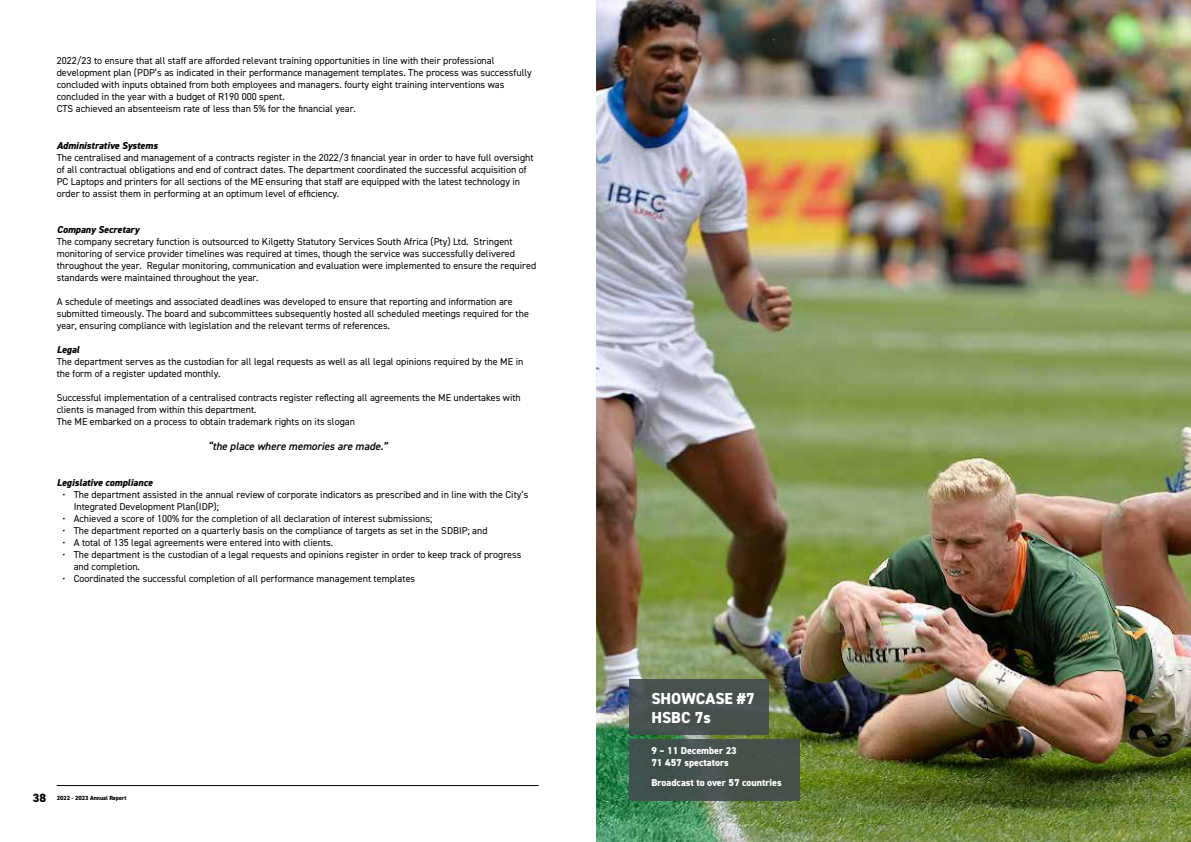
<style>
.page{position:relative;width:1191px;height:842px;background:#fff}
.page>*{position:absolute;margin:0;border:0;box-sizing:border-box;transform-origin:0 0}
.t1{font:800 16px/19.2px "DIN2014";color:#fff}
.t2{font:italic 600 11px "DIN2014";color:#000}
.t3{font:10px/12px "DIN2014";color:#000}
.t4{font:italic 800 10px "DIN2014";color:#000}
.t5{font:800 10px/12px "DIN2014";color:#fff}
.t6{font:800 6px "DIN2014";color:#000}
.s1{font-size:12px}
</style>
<div class="page">
<img style="left:596px;top:0;width:595px;height:842px">
<div style="left:629px;top:679px;width:139px;height:56px;background:#434b4e"></div>
<div style="left:629px;top:739px;width:171px;height:62px;background:#434b4e"></div>
<hr style="left:57px;top:785px;width:482px;height:1px;background:#000">
<p class="t3" style="left:57px;top:55px;width:477px">2022/23 to ensure that all staff are afforded relevant training opportunities in line with their professional development plan (PDP’s as indicated in their performance management templates. The process was successfully concluded with inputs obtained from both employees and managers. fourty eight training interventions was concluded in the year with a budget of R190 000 spent.<br>CTS achieved an absenteeism rate of less than 5% for the financial year.</p>
<p class="t4" style="left:57px;top:138px;width:102px">Administrative Systems</p>
<p class="t3" style="left:57px;top:151px;width:478px">The centralised and management of a contracts register in the 2022/3 financial year in order to have full oversight of all contractual obligations and end of contract dates. The department coordinated the successful acquisition of PC Laptops and printers for all sections of the ME ensuring that staff are equipped with the latest technology in order to assist them in performing at an optimum level of efficiency.</p>
<p class="t4" style="left:57px;top:222px;width:84px">Company Secretary</p>
<p class="t3" style="left:57px;top:235px;width:481px">The company secretary function is outsourced to Kilgetty Statutory Services South Africa (Pty) Ltd. Stringent monitoring of service provider timelines was required at times, though the service was successfully delivered throughout the year. Regular monitoring, communication and evaluation were implemented to ensure the required standards were maintained throughout the year.</p>
<p class="t3" style="left:57px;top:295px;width:474px">A schedule of meetings and associated deadlines was developed to ensure that reporting and information are submitted timeously. The board and subcommittees subsequently hosted all scheduled meetings required for the year, ensuring compliance with legislation and the relevant terms of references.</p>
<p class="t4" style="left:57px;top:342px;width:24px">Legal</p>
<p class="t3" style="left:57px;top:355px;width:468px">The department serves as the custodian for all legal requests as well as all legal opinions required by the ME in the form of a register updated monthly.</p>
<p class="t3" style="left:57px;top:391px;width:465px">Successful implementation of a centralised contracts register reflecting all agreements the ME undertakes with clients is managed from within this department.<br>The ME embarked on a process to obtain trademark rights on its slogan</p>
<p class="t2" style="left:208px;top:439px;width:180px">“the place where memories are made.”</p>
<p class="t4" style="left:57px;top:476px;width:97px">Legislative compliance</p>
<p class="t3" style="left:74px;top:488px;width:456px;text-indent:-11px">• The department assisted in the annual review of corporate indicators as prescribed and in line with the City’s<br>Integrated Development Plan(IDP);</p>
<p class="t3" style="left:62px;top:512px;width:371px">• Achieved a score of 100% for the completion of all declaration of interest submissions;</p>
<p class="t3" style="left:62px;top:524px;width:427px">• The department reported on a quarterly basis on the compliance of targets as set in the SDBIP; and</p>
<p class="t3" style="left:62px;top:536px;width:272px">• A total of 135 legal agreements were entered into with clients.</p>
<p class="t3" style="left:74px;top:548px;width:449px;text-indent:-11px">• The department is the custodian of a legal requests and opinions register in order to keep track of progress and completion.</p>
<p class="t3" style="left:62px;top:572px;width:354px">• Coordinated the successful completion of all performance management templates</p>
<p class="t6" style="left:33px;top:794px;width:95px"><span class="s1">38</span> 2022 - 2023 Annual Report</p>
<h1 class="t1" style="left:651px;top:689px;width:105px">SHOWCASE #7<br>HSBC 7s</h1>
<p class="t5" style="left:651px;top:745px;width:87px">9 – 11 December 23<br>71 457 spectators</p>
<p class="t5" style="left:651px;top:776px;width:132px">Broadcast to over 57 countries</p>
</div>
